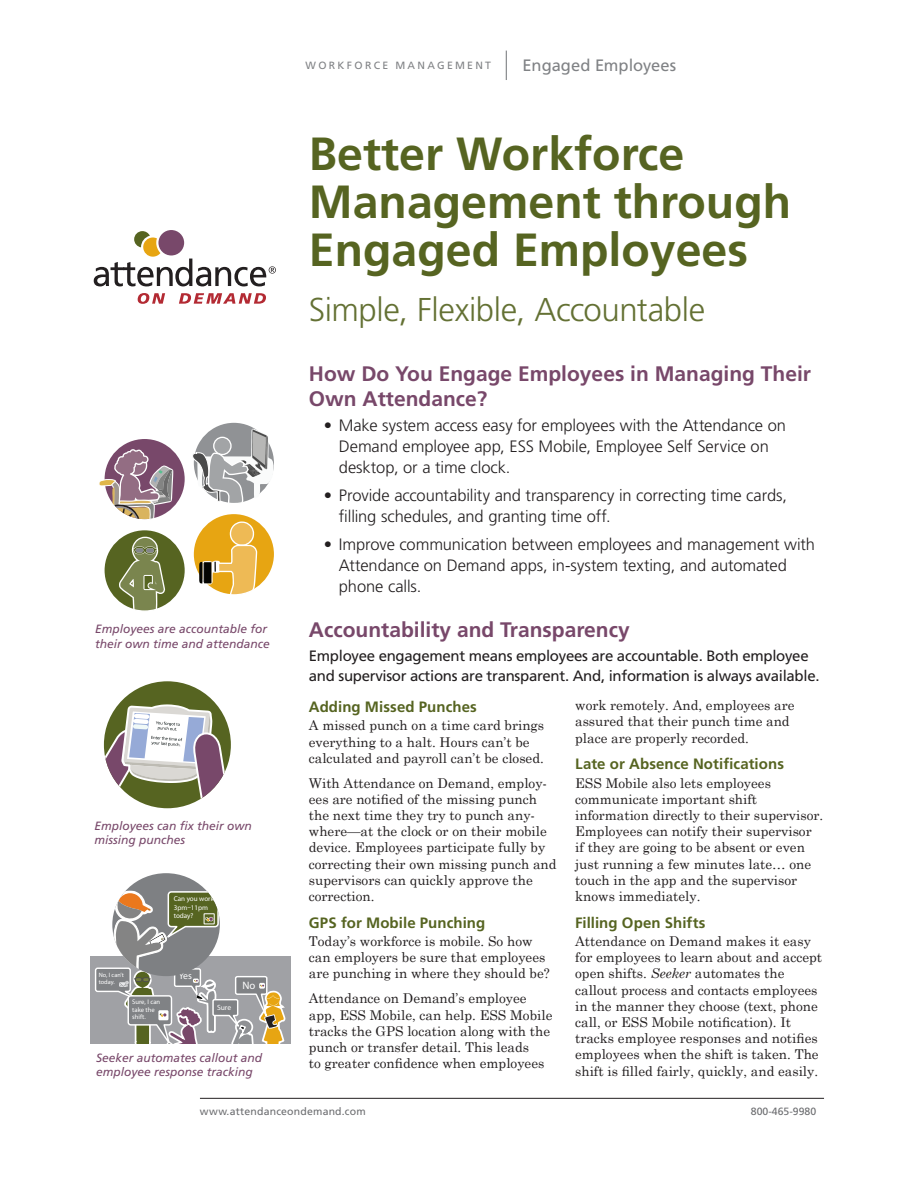
<style>
.page{position:relative;width:918px;height:1188px;background:#fff}
.page>*{position:absolute;margin:0;border:0;box-sizing:border-box;transform-origin:0 0}
.t1{font:700 46.5px/48px "Frutiger";color:#566421}
.title_second_line{font:300 33px "Frutiger";letter-spacing:-.015em;color:#647134}
.small_head{font:700 21px/25.2px "Frutiger";color:#78486a}
.t2{font:300 16.5px/21px "Frutiger";letter-spacing:-.005em;color:#231f20}
.header_file_name{font:16.5px "Frutiger";color:#808285}
.intro_paragraph{font:15px/19.5px "Frutiger";letter-spacing:-.02em;color:#231f20}
.small_headline{font:700 15px "Frutiger";letter-spacing:.005em;color:#566421}
.t3{font:13.5px/16.2px "Century Schoolbook";color:#231f20}
.t4{font:italic 12px/14.4px "Frutiger";color:#78486a}
.t5{font:10.8px "Myriad Pro";color:#fff}
.t6{font:10.5px "Frutiger";letter-spacing:.015em;color:#6c6d70}
.header_file_name-2{font:10.5px "Frutiger";letter-spacing:.22em;color:#808285}
.t7{font:9.75px "Myriad Pro";color:#fff}
.t8{font:7.65px "Myriad Pro";color:#fff}
.t9{font:7.05px/8.6px "Myriad Pro";color:#fff}
.t10{font:6.6px/7.1px "Myriad Pro";color:#fff}
.t11{font:6.3px/6.8px "Myriad Pro";color:#fff}
.s1{font-style:italic}
</style>
<div class="page">
<hr style="left:200px;top:1098px;width:624px;height:1px;background:#231f20">
<svg style="left:506px;top:51px;width:1px;height:29px"></svg>
<svg style="left:138px;top:293px;width:27px;height:11px"></svg>
<svg style="left:179px;top:293px;width:87px;height:11px"></svg>
<svg style="left:94px;top:231px;width:182px;height:55px"></svg>
<div style="left:158px;top:230px;width:26px;height:25px;background:#78486a;border-radius:50%"></div>
<div style="left:90px;top:956px;width:200px;height:88px;background:#a0a1a5"></div>
<div style="left:112px;top:873px;width:108px;height:103px;background:#7e8083;border-radius:50%"></div>
<svg style="left:95px;top:890px;width:190px;height:154px"></svg>
<div style="left:105px;top:530px;width:80px;height:80px;background:#566421;border-radius:50%"></div>
<svg style="left:119px;top:537px;width:46px;height:74px"></svg>
<div style="left:194px;top:514px;width:80px;height:80px;background:#e7a512;border-radius:50%"></div>
<svg style="left:199px;top:521px;width:58px;height:74px"></svg>
<div style="left:194px;top:423px;width:80px;height:80px;background:#909295;border-radius:50%"></div>
<svg style="left:192px;top:429px;width:82px;height:74px"></svg>
<div style="left:105px;top:439px;width:80px;height:80px;background:#78486a;border-radius:50%"></div>
<svg style="left:99px;top:449px;width:74px;height:71px"></svg>
<div style="left:104px;top:681px;width:127px;height:127px;background:#566421;border-radius:50%"></div>
<svg style="left:104px;top:704px;width:127px;height:104px"></svg>
<p class="header_file_name-2" style="left:306px;top:59px;width:187px">WORKFORCE MANAGEMENT</p>
<p class="header_file_name" style="left:523px;top:56px;width:155px">Engaged Employees</p>
<p class="t4" style="left:95px;top:622px;width:176px">Employees are accountable for their own time and attendance</p>
<p class="t4" style="left:94px;top:819px;width:159px">Employees can fix their own missing punches</p>
<p class="t9" style="left:174px;top:894px;width:42px">Can you work<br>3pm–11pm today?</p>
<p class="t11" style="left:99px;top:972px;width:27px">No, I can’t today.</p>
<p class="t10" style="left:132px;top:999px;width:29px">Sure, I can take the shift.</p>
<p class="t7" style="left:179px;top:970px;width:15px">Yes</p>
<p class="t8" style="left:217px;top:1003px;width:16px">Sure</p>
<p class="t5" style="left:242px;top:979px;width:14px">No</p>
<p class="t4" style="left:96px;top:1050px;width:168px">Seeker automates callout and employee response tracking</p>
<p class="t1" style="left:309px;top:130px;width:484px">Better Workforce<br>Management through<br>Engaged Employees</p>
<p class="title_second_line" style="left:309px;top:291px;width:398px">Simple, Flexible, Accountable</p>
<p class="small_head" style="left:309px;top:361px;width:504px">How Do You Engage Employees in Managing Their<br>Own Attendance?</p>
<p class="t2" style="left:339px;top:415px;width:449px;text-indent:-15px">• Make system access easy for employees with the Attendance on<br>Demand employee app, ESS Mobile, Employee Self Service on desktop, or a time clock.</p>
<p class="t2" style="left:339px;top:485px;width:450px;text-indent:-15px">• Provide accountability and transparency in correcting time cards, filling schedules, and granting time off.</p>
<p class="t2" style="left:339px;top:534px;width:478px;text-indent:-15px">• Improve communication between employees and management with<br>Attendance on Demand apps, in-system texting, and automated phone calls.</p>
<p class="small_head" style="left:309px;top:617px;width:322px">Accountability and Transparency</p>
<p class="intro_paragraph" style="left:309px;top:646px;width:512px">Employee engagement means employees are accountable. Both employee and supervisor actions are transparent. And, information is always available.</p>
<p class="small_headline" style="left:309px;top:698px;width:170px">Adding Missed Punches</p>
<p class="t3" style="left:309px;top:717px;width:237px">A missed punch on a time card brings everything to a halt. Hours can’t be calculated and payroll can’t be closed.</p>
<p class="t3" style="left:309px;top:774px;width:249px">With Attendance on Demand, employ&shy;ees are notified of the missing punch the next time they try to punch any&shy;where—at the clock or on their mobile device. Employees participate fully by correcting their own missing punch and supervisors can quickly approve the correction.</p>
<p class="small_headline" style="left:309px;top:914px;width:178px">GPS for Mobile Punching</p>
<p class="t3" style="left:309px;top:933px;width:243px">Today’s workforce is mobile. So how can employers be sure that employees are punching in where they should be?</p>
<p class="t3" style="left:309px;top:990px;width:245px">Attendance on Demand’s employee app, ESS Mobile, can help. ESS Mobile tracks the GPS location along with the punch or transfer detail. This leads<br>to greater confidence when employees</p>
<p class="t3" style="left:575px;top:697px;width:221px">work remotely. And, employees are assured that their punch time and place are properly recorded.</p>
<p class="small_headline" style="left:575px;top:755px;width:210px">Late or Absence Notifications</p>
<p class="t3" style="left:575px;top:774px;width:249px">ESS Mobile also lets employees communicate important shift information directly to their supervisor.<br>Employees can notify their supervisor if they are going to be absent or even just running a few minutes late… one touch in the app and the supervisor knows immediately.</p>
<p class="small_headline" style="left:575px;top:914px;width:132px">Filling Open Shifts</p>
<p class="t3" style="left:575px;top:933px;width:249px">Attendance on Demand makes it easy for employees to learn about and accept open shifts. <span class="s1">Seeker</span> automates the callout process and contacts employees in the manner they choose (text, phone call, or ESS Mobile notification). It tracks employee responses and notifies employees when the shift is taken. The shift is filled fairly, quickly, and easily.</p>
<p class="t6" style="left:200px;top:1105px;width:167px">www.attendanceondemand.com</p>
<p class="t6" style="left:751px;top:1105px;width:67px">800-465-9980</p>
</div>
